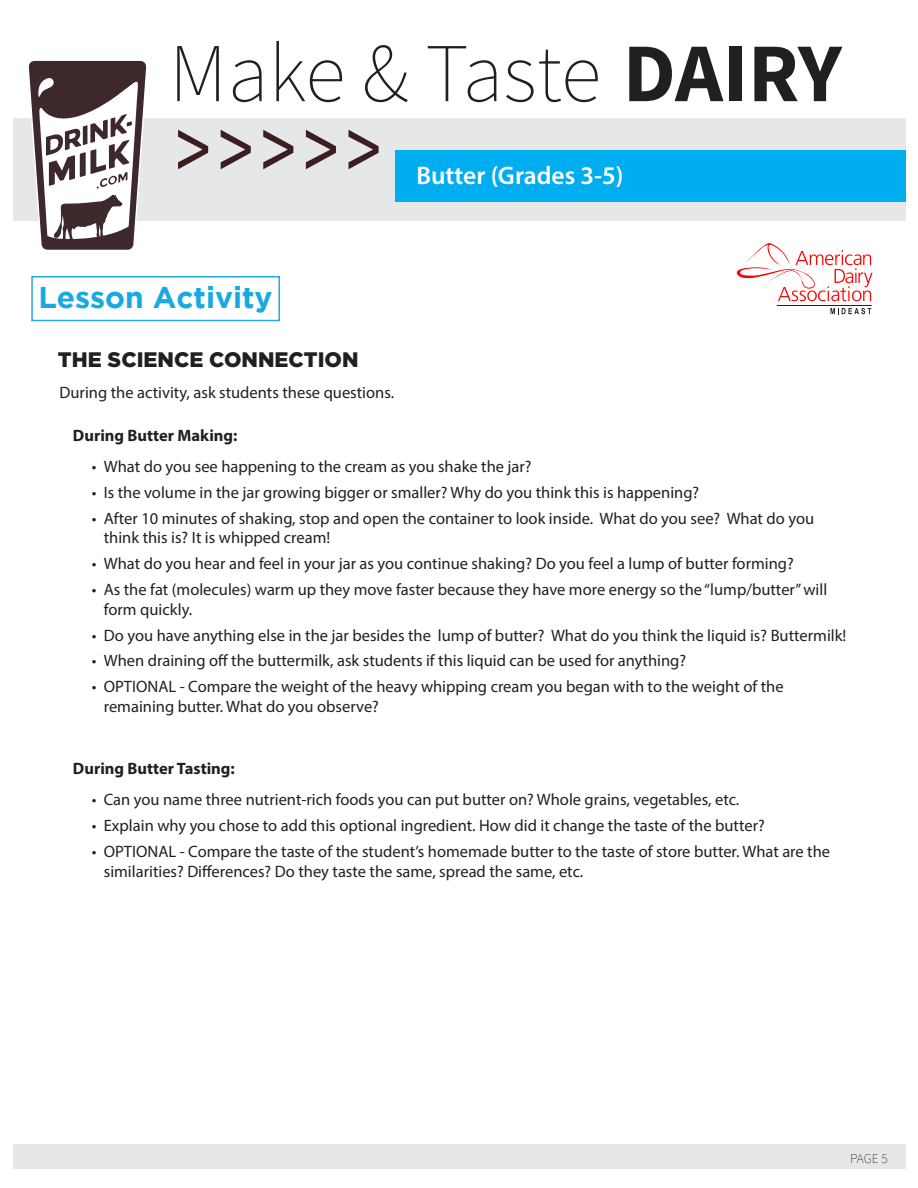
<style>
.page{position:relative;width:918px;height:1188px;background:#fff}
.page>*{position:absolute;margin:0;border:0;box-sizing:border-box;transform-origin:0 0}
.t1{font:200 83.55px "Source Sans Pro";color:#221f1f}
.t2{font:700 30px "Gotham";color:#19a9e1}
.t3{font:600 25.5px "Myriad Pro";color:#fff}
.t4{font:900 21px "Gotham";color:#221f1f}
.t5{font:16.5px/19.8px "Myriad Pro";color:#221f1f}
.t6{font:700 16.5px "Myriad Pro";color:#221f1f}
.t7{font:200 13.5px "Source Sans Pro";color:#221f1f}
.s1{font-weight:700}
</style>
<div class="page">
<div style="left:14px;top:118px;width:892px;height:102px;background:#e6e7e8"></div>
<div style="left:395px;top:150px;width:511px;height:51px;background:#00adef"></div>
<svg style="left:27px;top:60px;width:121px;height:190px"></svg>
<svg style="left:178px;top:130px;width:30px;height:39px"></svg>
<svg style="left:221px;top:130px;width:30px;height:39px"></svg>
<svg style="left:306px;top:130px;width:30px;height:39px"></svg>
<svg style="left:348px;top:130px;width:31px;height:39px"></svg>
<svg style="left:263px;top:130px;width:30px;height:39px"></svg>
<div style="left:14px;top:1144px;width:892px;height:25px;background:#e6e7e8"></div>
<div style="left:31px;top:276px;width:249px;height:45px;border:2px solid #21a9e1"></div>
<svg style="left:736px;top:243px;width:137px;height:58px"></svg>
<hr style="left:777px;top:305px;width:95px;height:1px;background:#221f1f">
<svg style="left:830px;top:308px;width:41px;height:6px"></svg>
<h1 class="t1" style="left:169px;top:23px;width:674px">Make &amp; Taste <span class="s1">DAIRY</span></h1>
<h3 class="t3" style="left:416px;top:166px;width:209px">Butter (Grades 3-5)</h3>
<h2 class="t2" style="left:39px;top:284px;width:235px">Lesson Activity</h2>
<p class="t4" style="left:58px;top:350px;width:302px">THE SCIENCE CONNECTION</p>
<p class="t5" style="left:59px;top:384px;width:336px">During the activity, ask students these questions.</p>
<p class="t6" style="left:73px;top:429px;width:166px">During Butter Making:</p>
<p class="t5" style="left:92px;top:458px;width:441px">• What do you see happening to the cream as you shake the jar?</p>
<p class="t5" style="left:92px;top:484px;width:609px">• Is the volume in the jar growing bigger or smaller? Why do you think this is happening?</p>
<p class="t5" style="left:104px;top:510px;width:712px;text-indent:-12px">• After 10 minutes of shaking, stop and open the container to look inside. What do you see? What do you think this is? It is whipped cream!</p>
<p class="t5" style="left:92px;top:555px;width:704px">• What do you hear and feel in your jar as you continue shaking? Do you feel a lump of butter forming?</p>
<p class="t5" style="left:104px;top:581px;width:725px;text-indent:-12px">• As the fat (molecules) warm up they move faster because they have more energy so the “lump/butter” will form quickly.</p>
<p class="t5" style="left:92px;top:627px;width:756px">• Do you have anything else in the jar besides the lump of butter? What do you think the liquid is? Buttermilk!</p>
<p class="t5" style="left:92px;top:652px;width:596px">• When draining off the buttermilk, ask students if this liquid can be used for anything?</p>
<p class="t5" style="left:104px;top:678px;width:681px;text-indent:-12px">• OPTIONAL - Compare the weight of the heavy whipping cream you began with to the weight of the remaining butter. What do you observe?</p>
<p class="t6" style="left:73px;top:763px;width:163px">During Butter Tasting:</p>
<p class="t5" style="left:92px;top:791px;width:649px">• Can you name three nutrient-rich foods you can put butter on? Whole grains, vegetables, etc.</p>
<p class="t5" style="left:92px;top:817px;width:675px">• Explain why you chose to add this optional ingredient. How did it change the taste of the butter?</p>
<p class="t5" style="left:104px;top:843px;width:728px;text-indent:-12px">• OPTIONAL - Compare the taste of the student’s homemade butter to the taste of store butter. What are the similarities? Differences? Do they taste the same, spread the same, etc.</p>
<p class="t7" style="left:850px;top:1151px;width:39px">PAGE 5</p>
</div>
